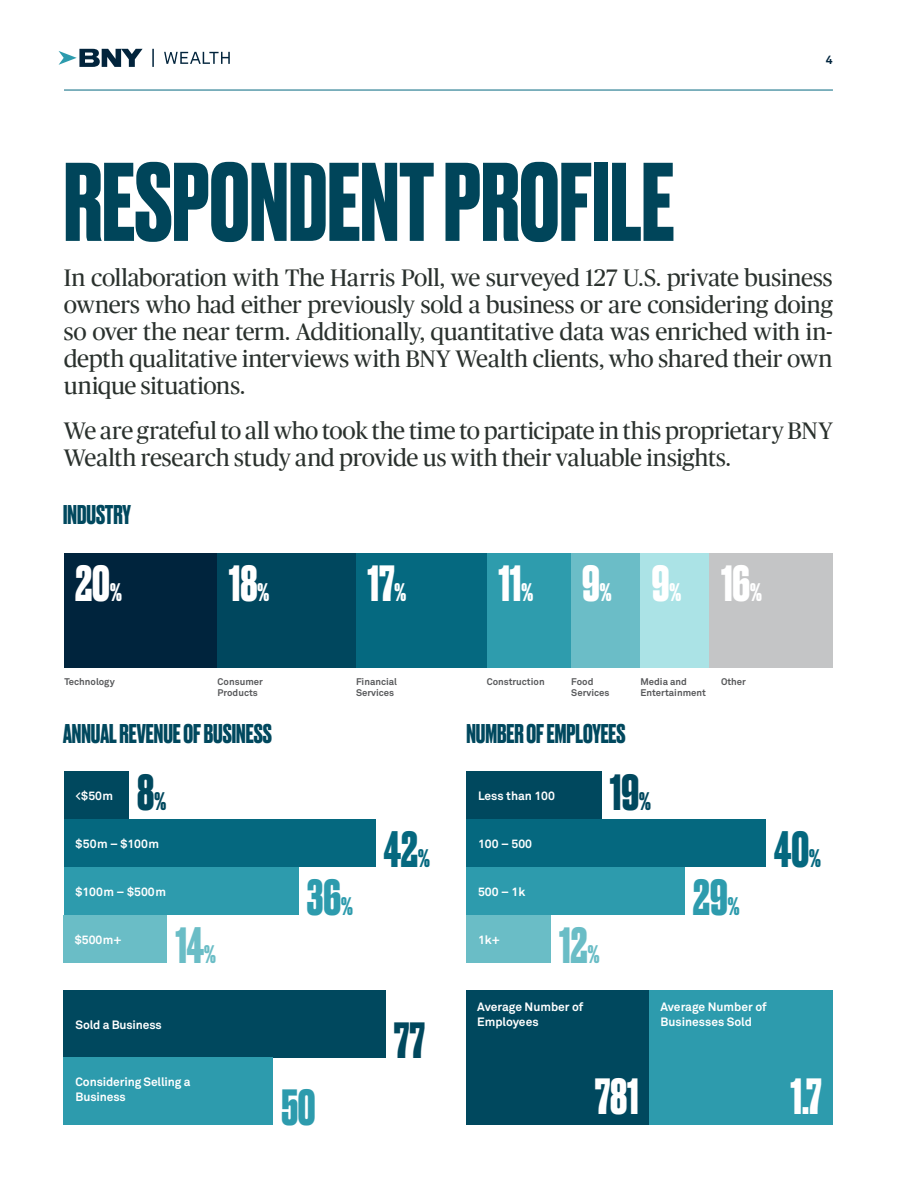
<style>
.page{position:relative;width:918px;height:1188px;background:#fff}
.page>*{position:absolute;margin:0;border:0;box-sizing:border-box;transform-origin:0 0}
.t1{font:700 105px "Druk";color:#00455a}
.t2{font:700 47.85px "Druk";color:#fff}
.t3{font:700 47.85px "Druk";color:#2d9bad}
.t4{font:700 47.85px "Druk";color:#00485e}
.t5{font:700 47.85px "Druk";color:#05687f}
.t6{font:700 47.85px "Druk";color:#6abdc6}
.t7{font:700 25.5px "Druk";color:#00485e}
.t8{font:24px/27px "Publico Pro";letter-spacing:-.01em;color:#2a312d;text-align:justify}
.t9{font:700 12px/15px "Akkurat Pro";color:#fff}
.t10{font:700 12px "Akkurat Pro";color:#00243d}
.t11{font:700 9.6px/11.1px "Akkurat Pro";color:#58595b}
.s1{font-size:24px}
</style>
<div class="page">
<svg style="left:59px;top:49px;width:171px;height:18px"></svg>
<hr style="left:64px;top:90px;width:769px;height:1px;background:#05687f">
<div style="left:64px;top:771px;width:65px;height:48px;background:#00485e"></div>
<div style="left:64px;top:819px;width:311px;height:48px;background:#05687f"></div>
<div style="left:64px;top:867px;width:235px;height:48px;background:#2d9bad"></div>
<div style="left:64px;top:915px;width:103px;height:48px;background:#6abdc6"></div>
<div style="left:64px;top:991px;width:322px;height:67px;background:#00485e"></div>
<div style="left:64px;top:1058px;width:209px;height:67px;background:#2d9bad"></div>
<div style="left:466px;top:991px;width:184px;height:134px;background:#00485e"></div>
<div style="left:650px;top:991px;width:183px;height:134px;background:#2d9bad"></div>
<div style="left:466px;top:771px;width:136px;height:48px;background:#00485e"></div>
<div style="left:466px;top:819px;width:300px;height:48px;background:#05687f"></div>
<div style="left:466px;top:867px;width:218px;height:48px;background:#2d9bad"></div>
<div style="left:466px;top:915px;width:85px;height:48px;background:#6abdc6"></div>
<div style="left:64px;top:553px;width:154px;height:115px;background:#00243d"></div>
<div style="left:218px;top:553px;width:138px;height:115px;background:#00475e"></div>
<div style="left:356px;top:553px;width:131px;height:115px;background:#056980"></div>
<div style="left:487px;top:553px;width:84px;height:115px;background:#2e9cad"></div>
<div style="left:571px;top:553px;width:70px;height:115px;background:#6bbdc7"></div>
<div style="left:641px;top:553px;width:69px;height:115px;background:#abe3e6"></div>
<div style="left:710px;top:553px;width:123px;height:115px;background:#c4c5c6"></div>
<p class="t10" style="left:826px;top:52px;width:8px">4</p>
<h1 class="t1" style="left:64px;top:130px;width:612px">RESPONDENT PROFILE</h1>
<p class="t8" style="left:64px;top:263px;width:770px">In collaboration with The Harris Poll, we surveyed 127 U.S. private business owners who had either previously sold a business or are considering doing so over the near term. Additionally, quantitative data was enriched with in&shy;depth qualitative interviews with BNY Wealth clients, who shared their own unique situations.</p>
<p class="t8" style="left:64px;top:416px;width:770px">We are grateful to all who took the time to participate in this proprietary BNY<br>Wealth research study and provide us with their valuable insights.</p>
<p class="t7" style="left:63px;top:497px;width:69px">INDUSTRY</p>
<h2 class="t2" style="left:75px;top:551px;width:48px">20<span class="s1">%</span></h2>
<h2 class="t2" style="left:229px;top:551px;width:42px">18<span class="s1">%</span></h2>
<h2 class="t2" style="left:368px;top:551px;width:40px">17<span class="s1">%</span></h2>
<h2 class="t2" style="left:498px;top:551px;width:265px">11<span class="s1">%</span> 9<span class="s1">%</span> 9<span class="s1">%</span> 16<span class="s1">%</span></h2>
<p class="t11" style="left:64px;top:676px;width:52px">Technology</p>
<p class="t11" style="left:218px;top:676px;width:47px">Consumer</p>
<p class="t11" style="left:487px;top:676px;width:59px">Construction</p>
<p class="t11" style="left:218px;top:688px;width:42px">Products</p>
<p class="t11" style="left:356px;top:676px;width:43px">Financial<br>Services</p>
<p class="t11" style="left:641px;top:676px;width:67px">Media and<br>Entertainment</p>
<p class="t11" style="left:571px;top:676px;width:24px">Food</p>
<p class="t11" style="left:721px;top:676px;width:27px">Other</p>
<p class="t11" style="left:571px;top:688px;width:40px">Services</p>
<p class="t7" style="left:63px;top:716px;width:210px">ANNUAL REVENUE OF BUSINESS</p>
<p class="t7" style="left:466px;top:716px;width:161px">NUMBER OF EMPLOYEES</p>
<h2 class="t4" style="left:137px;top:760px;width:30px">8<span class="s1">%</span></h2>
<p class="t9" style="left:76px;top:788px;width:39px">&lt;$50m</p>
<p class="t9" style="left:76px;top:836px;width:85px">$50m – $100m</p>
<p class="t9" style="left:76px;top:884px;width:92px">$100m – $500m</p>
<p class="t9" style="left:75px;top:932px;width:49px">$500m+</p>
<h2 class="t6" style="left:175px;top:912px;width:42px">14<span class="s1">%</span></h2>
<h2 class="t3" style="left:307px;top:865px;width:47px">36<span class="s1">%</span></h2>
<h2 class="t5" style="left:384px;top:817px;width:48px">42<span class="s1">%</span></h2>
<p class="t9" style="left:478px;top:788px;width:78px">Less than 100</p>
<p class="t9" style="left:478px;top:836px;width:55px">100 – 500</p>
<p class="t9" style="left:478px;top:884px;width:49px">500 – 1k</p>
<p class="t9" style="left:478px;top:932px;width:23px">1k+</p>
<h2 class="t6" style="left:559px;top:912px;width:42px">12<span class="s1">%</span></h2>
<h2 class="t4" style="left:610px;top:760px;width:42px">19<span class="s1">%</span></h2>
<h2 class="t3" style="left:693px;top:865px;width:48px">29<span class="s1">%</span></h2>
<h2 class="t5" style="left:774px;top:817px;width:48px">40<span class="s1">%</span></h2>
<p class="t9" style="left:76px;top:1017px;width:88px">Sold a Business</p>
<h2 class="t4" style="left:394px;top:1007px;width:33px">77</h2>
<h2 class="t3" style="left:281px;top:1074px;width:36px">50</h2>
<p class="t9" style="left:76px;top:1075px;width:116px">Considering Selling a<br>Business</p>
<p class="t9" style="left:477px;top:999px;width:108px">Average Number of<br>Employees</p>
<p class="t9" style="left:660px;top:999px;width:108px">Average Number of<br>Businesses Sold</p>
<h2 class="t2" style="left:595px;top:1064px;width:45px">781</h2>
<h2 class="t2" style="left:791px;top:1064px;width:33px">1.7</h2>
</div>
